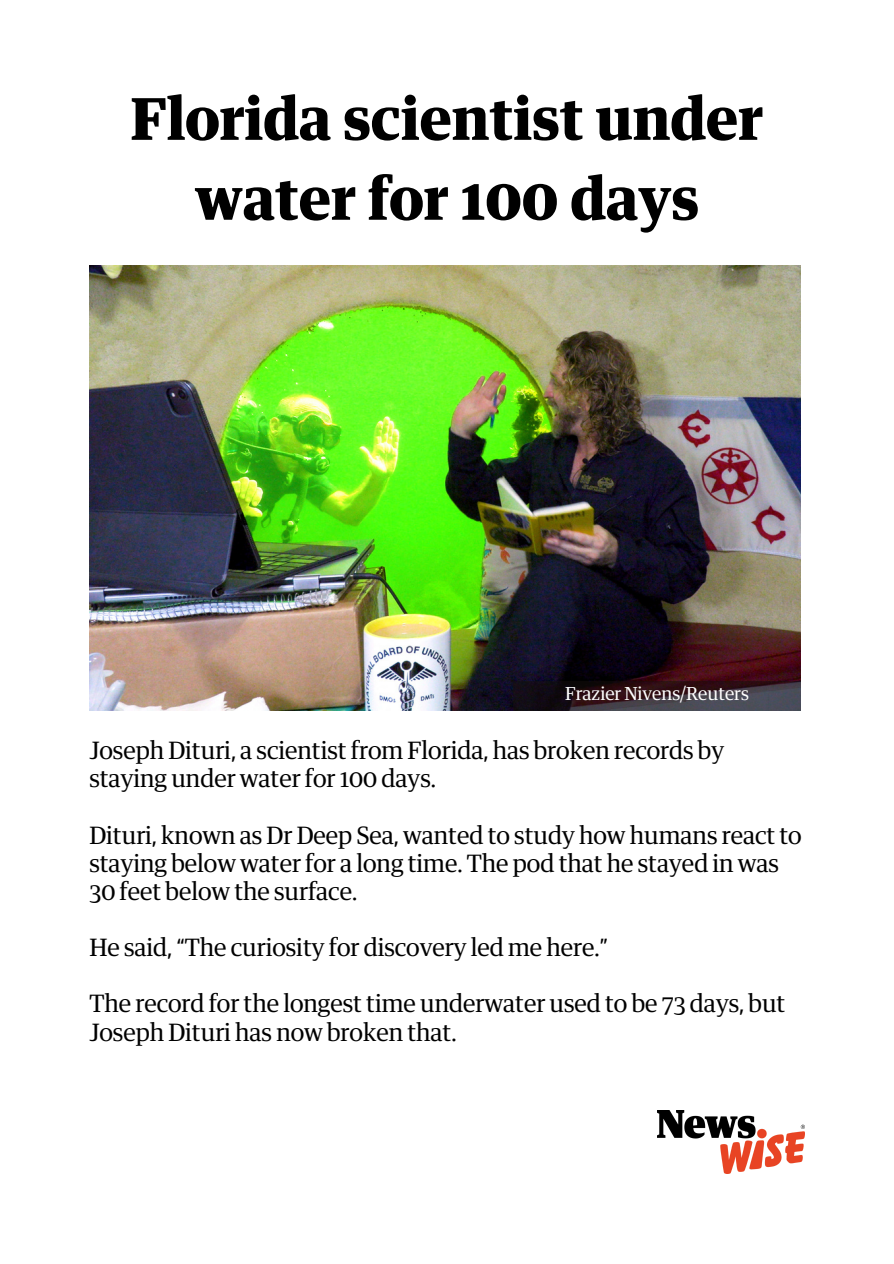
<style>
.page{position:relative;width:894px;height:1264px;background:#fff}
.page>*{position:absolute;margin:0;border:0;box-sizing:border-box;transform-origin:0 0}
.t1{font:700 57.75px/79.8px "GH Guardian Headline";color:#000;text-align:center}
.t2{font:24px/28.2px "GH Guardian Headline";color:#000}
.t3{font:18px "GH Guardian Headline";color:#fff}
</style>
<div class="page">
<img style="left:657px;top:1110px;width:147px;height:63px">
<img style="left:89px;top:266px;width:711px;height:444px">
<svg style="left:513px;top:680px;width:287px;height:30px;background:#31242c"></svg>
<p class="t1" style="left:131px;top:83px;width:633px">Florida scientist under water for 100 days</p>
<h2 class="t3" style="left:565px;top:685px;width:185px">Frazier Nivens/Reuters</h2>
<h2 class="t2" style="left:89px;top:737px;width:636px">Joseph Dituri, a scientist from Florida, has broken records by staying under water for 100 days.</h2>
<h2 class="t2" style="left:89px;top:822px;width:713px">Dituri, known as Dr Deep Sea, wanted to study how humans react to staying below water for a long time. The pod that he stayed in was<br>30 feet below the surface.</h2>
<h2 class="t2" style="left:89px;top:934px;width:520px">He said, “The curiosity for discovery led me here.”</h2>
<p class="t2" style="left:89px;top:991px;width:697px">The record for the longest time underwater used to be 73 days, but<br>Joseph Dituri has now broken that.</p>
</div>
